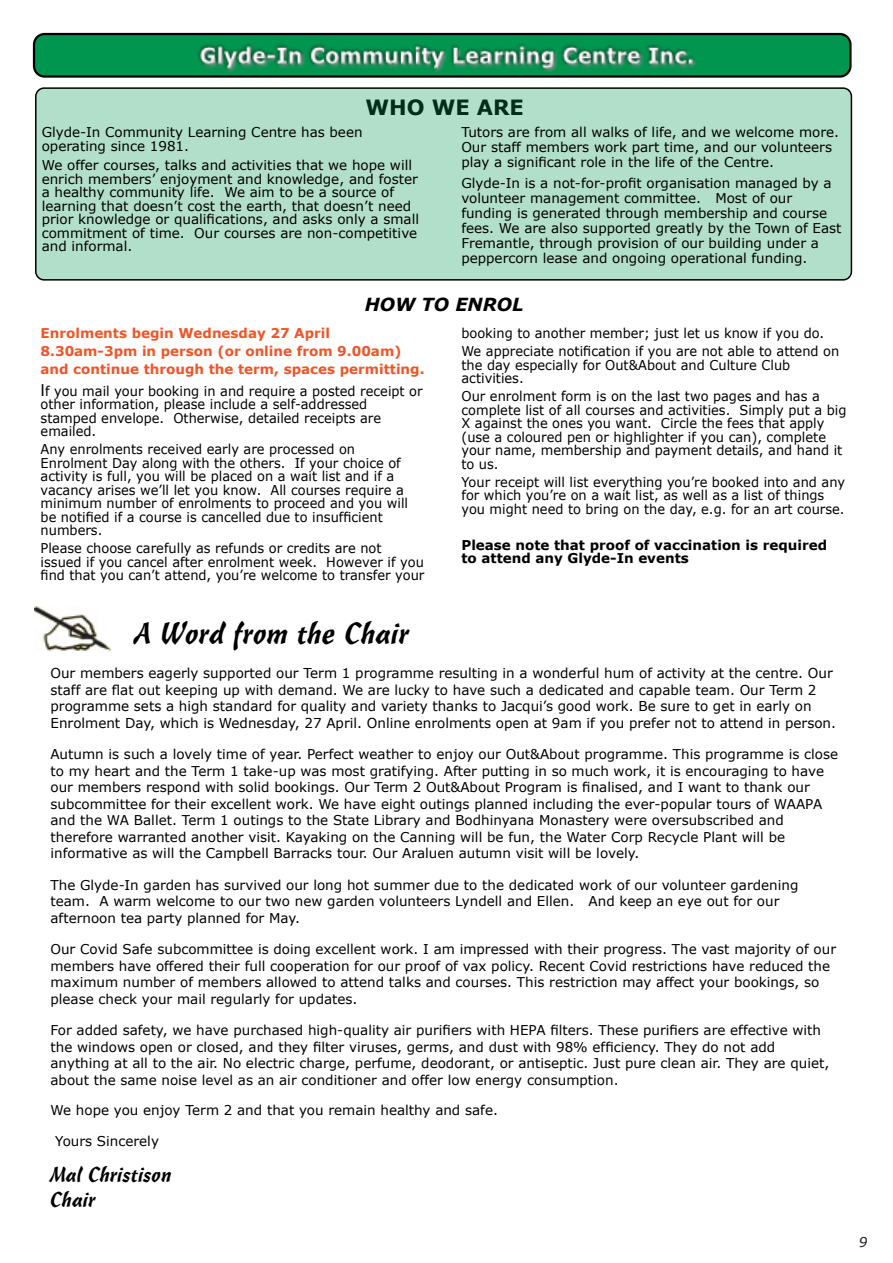
<style>
.page{position:relative;width:893px;height:1263px;background:#fff}
.page>*{position:absolute;margin:0;border:0;box-sizing:border-box;transform-origin:0 0}
.t1{font:30px "Freehand";color:#000}
.t2{font:21px/25.5px "Freehand";color:#000}
.t3{font:700 21px "Verdana";color:#000}
.t4{font:italic 700 18px "Verdana";color:#000}
.t5{font:13.65px/16.5px "Verdana";color:#000}
.t6{font:13.5px/16.5px "Verdana";color:#000}
.t7{font:13.5px/13.5px "Verdana";color:#000;scale:.96 1}
.t8{font:700 13.5px/18px "Verdana";color:#ed562a}
.t9{font:700 13.5px/13.5px "Verdana";color:#000}
.t10{font:italic 13.5px "Verdana";color:#231f20}
.s1{font-family:"Arial";font-size:16.5px}
</style>
<div class="page">
<div style="left:33px;top:33px;width:819px;height:45px;background:#00964f;border:2px solid #000;border-radius:11px"></div>
<img style="left:34px;top:606px;width:77px;height:45px">
<div style="left:35px;top:87px;width:817px;height:194px;background:#b2dfc9;border:2px solid #000;border-radius:8px"></div>
<img style="left:197px;top:44px;width:498px;height:27px">
<h2 class="t3" style="left:365px;top:99px;width:160px">WHO WE ARE</h2>
<p class="t6" style="left:42px;top:127px;width:322px;line-height:13.5px">Glyde-In Community Learning Centre has been operating since 1981.</p>
<p class="t6" style="left:42px;top:160px;width:379px;line-height:13.5px">We offer courses, talks and activities that we hope will enrich members’ enjoyment and knowledge, and foster a healthy community life. We aim to be a source of learning that doesn’t cost the earth, that doesn’t need prior knowledge or qualifications, and asks only a small commitment of time. Our courses are non-competitive and informal.</p>
<p class="t6" style="left:461px;top:126px;width:379px;line-height:15px">Tutors are from all walks of life, and we welcome more.<br>Our staff members work part time, and our volunteers play a significant role in the life of the Centre.</p>
<p class="t6" style="left:461px;top:177px;width:382px;line-height:15px">Glyde-In is a not-for-profit organisation managed by a volunteer management committee. Most of our funding is generated through membership and course fees. We are also supported greatly by the Town of East Fremantle, through provision of our building under a peppercorn lease and ongoing operational funding.</p>
<h3 class="t4" style="left:365px;top:297px;width:160px">HOW TO ENROL</h3>
<p class="t8" style="left:41px;top:326px;width:385px">Enrolments begin Wednesday 27 April<br>8.30am-3pm in person (or online from 9.00am) and continue through the term, spaces permitting.</p>
<p class="t7" style="left:41px;top:385px;width:399px"><span class="s1">I</span>f you mail your booking in and require a posted receipt or other information, please include a self-addressed stamped envelope. Otherwise, detailed receipts are emailed.</p>
<p class="t7" style="left:41px;top:444px;width:384px">Any enrolments received early are processed on Enrolment Day along with the others. If your choice of activity is full, you will be placed on a wait list and if a vacancy arises we’ll let you know. All courses require a minimum number of enrolments to proceed and you will be notified if a course is cancelled due to insufficient numbers.</p>
<p class="t7" style="left:41px;top:543px;width:401px">Please choose carefully as refunds or credits are not issued if you cancel after enrolment week. However if you find that you can’t attend, you’re welcome to transfer your</p>
<p class="t7" style="left:461px;top:326px;width:395px;line-height:18px">booking to another member; just let us know if you do.<br>We appreciate notification if you are not able to attend on</p>
<p class="t7" style="left:461px;top:359px;width:344px">the day especially for Out&amp;About and Culture Club activities.</p>
<p class="t7" style="left:461px;top:391px;width:402px">Our enrolment form is on the last two pages and has a complete list of all courses and activities. Simply put a big X against the ones you want. Circle the fees that apply (use a coloured pen or highlighter if you can), complete your name, membership and payment details, and hand it to us.</p>
<p class="t7" style="left:461px;top:476px;width:401px">Your receipt will list everything you’re booked into and any for which you’re on a wait list, as well as a list of things you might need to bring on the day, e.g. for an art course.</p>
<p class="t9" style="left:461px;top:539px;width:367px">Please note that proof of vaccination is required to attend any Glyde-In events</p>
<h1 class="t1" style="left:134px;top:621px;width:277px">A Word from the Chair</h1>
<p class="t5" style="left:50px;top:666px;width:787px">Our members eagerly supported our Term 1 programme resulting in a wonderful hum of activity at the centre. Our staff are flat out keeping up with demand. We are lucky to have such a dedicated and capable team. Our Term 2 programme sets a high standard for quality and variety thanks to Jacqui’s good work. Be sure to get in early on Enrolment Day, which is Wednesday, 27 April. Online enrolments open at 9am if you prefer not to attend in person.</p>
<p class="t6" style="left:50px;top:747px;width:789px">Autumn is such a lovely time of year. Perfect weather to enjoy our Out&amp;About programme. This programme is close to my heart and the Term 1 take-up was most gratifying. After putting in so much work, it is encouraging to have our members respond with solid bookings. Our Term 2 Out&amp;About Program is finalised, and I want to thank our subcommittee for their excellent work. We have eight outings planned including the ever-popular tours of WAAPA and the WA Ballet. Term 1 outings to the State Library and Bodhinyana Monastery were oversubscribed and therefore warranted another visit. Kayaking on the Canning will be fun, the Water Corp Recycle Plant will be informative as will the Campbell Barracks tour. Our Araluen autumn visit will be lovely.</p>
<p class="t6" style="left:50px;top:878px;width:749px">The Glyde-In garden has survived our long hot summer due to the dedicated work of our volunteer gardening team. A warm welcome to our two new garden volunteers Lyndell and Ellen. And keep an eye out for our afternoon tea party planned for May.</p>
<p class="t6" style="left:50px;top:942px;width:787px">Our Covid Safe subcommittee is doing excellent work. I am impressed with their progress. The vast majority of our members have offered their full cooperation for our proof of vax policy. Recent Covid restrictions have reduced the maximum number of members allowed to attend talks and courses. This restriction may affect your bookings, so please check your mail regularly for updates.</p>
<p class="t6" style="left:50px;top:1023px;width:780px">For added safety, we have purchased high-quality air purifiers with HEPA filters. These purifiers are effective with the windows open or closed, and they filter viruses, germs, and dust with 98% efficiency. They do not add anything at all to the air. No electric charge, perfume, deodorant, or antiseptic. Just pure clean air. They are quiet, about the same noise level as an air conditioner and offer low energy consumption.</p>
<p class="t6" style="left:50px;top:1103px;width:449px">We hope you enjoy Term 2 and that you remain healthy and safe.</p>
<p class="t6" style="left:55px;top:1134px;width:105px">Yours Sincerely</p>
<h2 class="t2" style="left:50px;top:1163px;width:123px">Mal Christison<br>Chair</h2>
<p class="t10" style="left:859px;top:1236px;width:10px">9</p>
</div>
